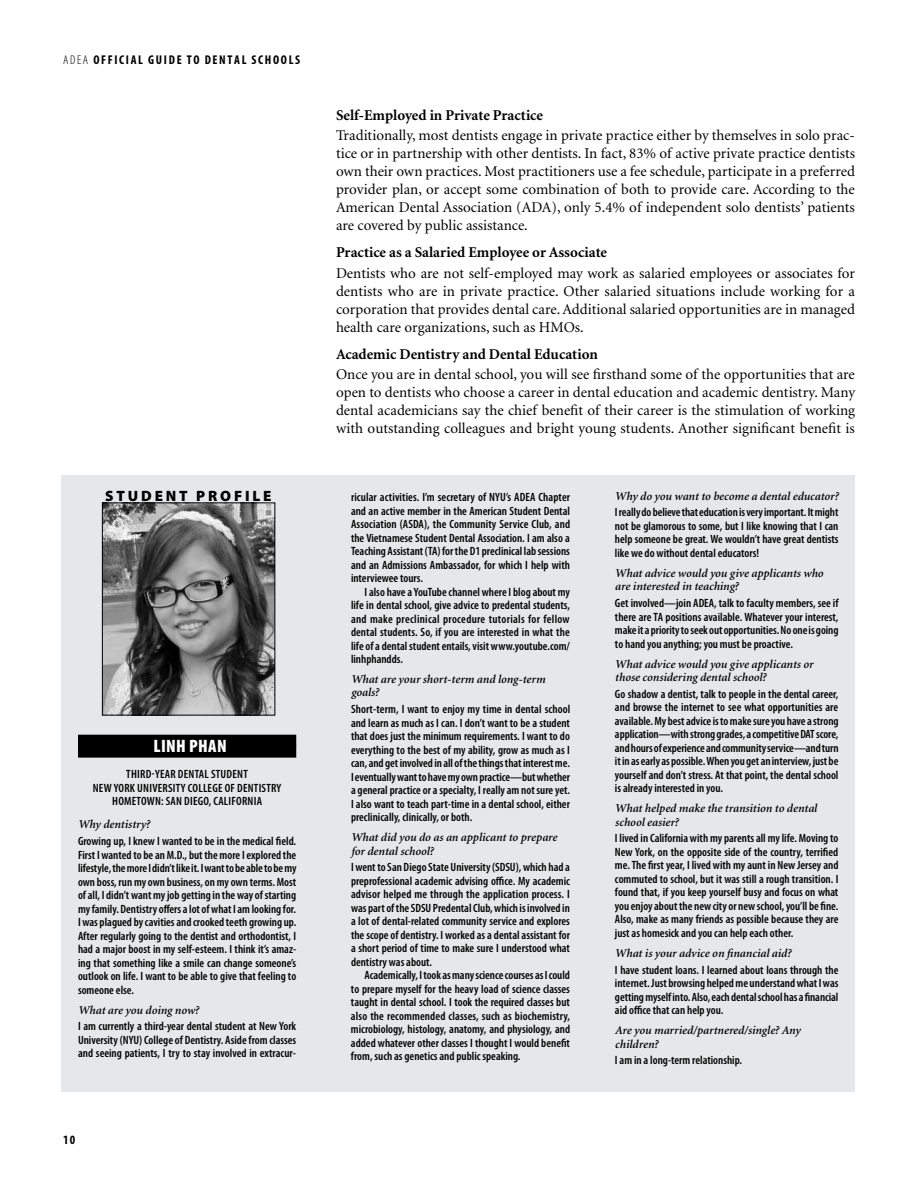
<style>
.page{position:relative;width:918px;height:1188px;background:#fff}
.page>*{position:absolute;margin:0;border:0;box-sizing:border-box;transform-origin:0 0}
.t1{font:900 condensed 18px "Myriad Pro";color:#fff}
.t2{font:15px/18px "Minion";color:#000;text-align:justify}
.t3{font:700 15px "Minion";color:#000}
.t4{font:900 15px "Myriad Pro";letter-spacing:.19em;color:#000}
.t5{font:700 condensed 12.75px "Myriad Pro";letter-spacing:.13em;color:#000}
.t6{font:600 condensed 12px/13.5px "Myriad Pro";color:#000}
.t7{font:italic 600 12px/13.5px "Minion";color:#000}
.t8{font:600 condensed 12px/13.5px "Myriad Pro";letter-spacing:.02em;color:#000;text-align:center}
.s1{font-weight:300}
</style>
<div class="page">
<div style="left:62px;top:476px;width:793px;height:616px;background:#e6e7e8"></div>
<div style="left:78px;top:735px;width:218px;height:12px;background:#000"></div>
<div style="left:78px;top:746px;width:218px;height:12px;background:#000"></div>
<img style="left:104px;top:504px;width:169px;height:210px">
<div style="left:102px;top:502px;width:173px;height:214px;border:1px solid #000"></div>
<p class="t5" style="left:63px;top:51px;width:239px"><span class="s1">ADEA</span> OFFICIAL GUIDE TO DENTAL SCHOOLS</p>
<p class="t3" style="left:336px;top:108px;width:209px">Self-Employed in Private Practice</p>
<p class="t2" style="left:336px;top:127px;width:521px">Traditionally, most dentists engage in private practice either by themselves in solo prac&shy;tice or in partnership with other dentists. In fact, 83% of active private practice dentists own their own practices. Most practitioners use a fee schedule, participate in a preferred provider plan, or accept some combination of both to provide care. According to the American Dental Association (ADA), only 5.4% of independent solo dentists’ patients are covered by public assistance.</p>
<p class="t3" style="left:336px;top:245px;width:273px">Practice as a Salaried Employee or Associate</p>
<p class="t2" style="left:336px;top:264px;width:521px">Dentists who are not self-employed may work as salaried employees or associates for dentists who are in private practice. Other salaried situations include working for a corporation that provides dental care. Additional salaried opportunities are in managed health care organizations, such as HMOs.</p>
<p class="t3" style="left:336px;top:346px;width:263px">Academic Dentistry and Dental Education</p>
<p class="t2" style="left:336px;top:366px;width:521px">Once you are in dental school, you will see firsthand some of the opportunities that are open to dentists who choose a career in dental education and academic dentistry. Many dental academicians say the chief benefit of their career is the stimulation of working with outstanding colleagues and bright young students. Another significant benefit is</p>
<p class="t4" style="left:105px;top:486px;width:168px">STUDENT PROFILE</p>
<p class="t6" style="left:351px;top:490px;width:221px">ricular activities. I’m secretary of NYU’s ADEA Chapter and an active member in the American Student Dental Association (ASDA), the Community Service Club, and the Vietnamese Student Dental Association. I am also a Teaching Assistant (TA) for the D1 preclinical lab sessions and an Admissions Ambassador, for which I help with interviewee tours.<br>I also have a YouTube channel where I blog about my life in dental school, give advice to predental students, and make preclinical procedure tutorials for fellow dental students. So, if you are interested in what the life of a dental student entails, visit www.youtube.com/ linhphandds.</p>
<p class="t7" style="left:351px;top:673px;width:196px">What are your short-term and long-term goals?</p>
<p class="t6" style="left:351px;top:702px;width:221px">Short-term, I want to enjoy my time in dental school and learn as much as I can. I don’t want to be a student that does just the minimum requirements. I want to do everything to the best of my ability, grow as much as I can, and get involved in all of the things that interest me.<br>I eventually want to have my own practice—but whether a general practice or a specialty, I really am not sure yet.<br>I also want to teach part-time in a dental school, either preclinically, clinically, or both.</p>
<p class="t7" style="left:351px;top:831px;width:208px">What did you do as an applicant to prepare for dental school?</p>
<p class="t6" style="left:351px;top:861px;width:221px">I went to San Diego State University (SDSU), which had a preprofessional academic advising office. My academic advisor helped me through the application process. I was part of the SDSU Predental Club, which is involved in a lot of dental-related community service and explores the scope of dentistry. I worked as a dental assistant for a short period of time to make sure I understood what dentistry was about.<br>Academically, I took as many science courses as I could to prepare myself for the heavy load of science classes taught in dental school. I took the required classes but also the recommended classes, such as biochemistry, microbiology, histology, anatomy, and physiology, and added whatever other classes I thought I would benefit from, such as genetics and public speaking.</p>
<h1 class="t1" style="left:154px;top:735px;width:65px">LIN H PHAN</h1>
<p class="t8" style="left:93px;top:767px;width:190px">Third-Year Dental Student<br>New York University College of Dentistry<br>Hometown: San Diego, California</p>
<p class="t7" style="left:78px;top:818px;width:74px">Why dentistry?</p>
<p class="t6" style="left:78px;top:834px;width:220px">Growing up, I knew I wanted to be in the medical field.<br>First I wanted to be an M.D., but the more I explored the lifestyle, the more I didn’t like it. I want to be able to be my own boss, run my own business, on my own terms. Most of all, I didn’t want my job getting in the way of starting my family. Dentistry offers a lot of what I am looking for.<br>I was plagued by cavities and crooked teeth growing up.<br>After regularly going to the dentist and orthodontist, I had a major boost in my self-esteem. I think it’s amaz&shy;ing that something like a smile can change someone’s outlook on life. I want to be able to give that feeling to someone else.</p>
<p class="t7" style="left:78px;top:1003px;width:123px">What are you doing now?</p>
<p class="t6" style="left:78px;top:1019px;width:220px;text-align:justify">I am currently a third-year dental student at New York University (NYU) College of Dentistry. Aside from classes and seeing patients, I try to stay involved in extracur-</p>
<p class="t5" style="left:63px;top:1131px;width:14px">10</p>
<p class="t7" style="left:615px;top:489px;width:225px">Why do you want to become a dental educator?</p>
<p class="t6" style="left:615px;top:505px;width:225px;text-align:justify">I really do believe that education is very important. It might not be glamorous to some, but I like knowing that I can help someone be great. We wouldn’t have great dentists like we do without dental educators!</p>
<p class="t7" style="left:615px;top:567px;width:210px">What advice would you give applicants who are interested in teaching?</p>
<p class="t6" style="left:615px;top:596px;width:225px;text-align:justify">Get involved—join ADEA, talk to faculty members, see if there are TA positions available. Whatever your interest, make it a priority to seek out opportunities. No one is going to hand you anything; you must be proactive.</p>
<p class="t7" style="left:615px;top:657px;width:200px">What advice would you give applicants or those considering dental school?</p>
<p class="t6" style="left:615px;top:687px;width:225px;text-align:justify">Go shadow a dentist, talk to people in the dental career, and browse the internet to see what opportunities are available. My best advice is to make sure you have a strong application—with strong grades, a competitive DAT score, and hours of experience and community service—and turn it in as early as possible. When you get an interview, just be yourself and don’t stress. At that point, the dental school is already interested in you.</p>
<p class="t7" style="left:615px;top:802px;width:204px">What helped make the transition to dental school easier?</p>
<p class="t6" style="left:615px;top:832px;width:225px">I lived in California with my parents all my life. Moving to New York, on the opposite side of the country, terrified me. The first year, I lived with my aunt in New Jersey and commuted to school, but it was still a rough transition. I found that, if you keep yourself busy and focus on what you enjoy about the new city or new school, you’ll be fine.<br>Also, make as many friends as possible because they are just as homesick and you can help each other.</p>
<p class="t7" style="left:615px;top:947px;width:178px">What is your advice on financial aid?</p>
<p class="t6" style="left:615px;top:963px;width:225px;text-align:justify">I have student loans. I learned about loans through the internet. Just browsing helped me understand what I was getting myself into. Also, each dental school has a financial aid office that can help you.</p>
<p class="t7" style="left:615px;top:1024px;width:187px">Are you married/partnered/single? Any children?</p>
<p class="t6" style="left:615px;top:1053px;width:129px">I am in a long-term relationship.</p>
</div>
